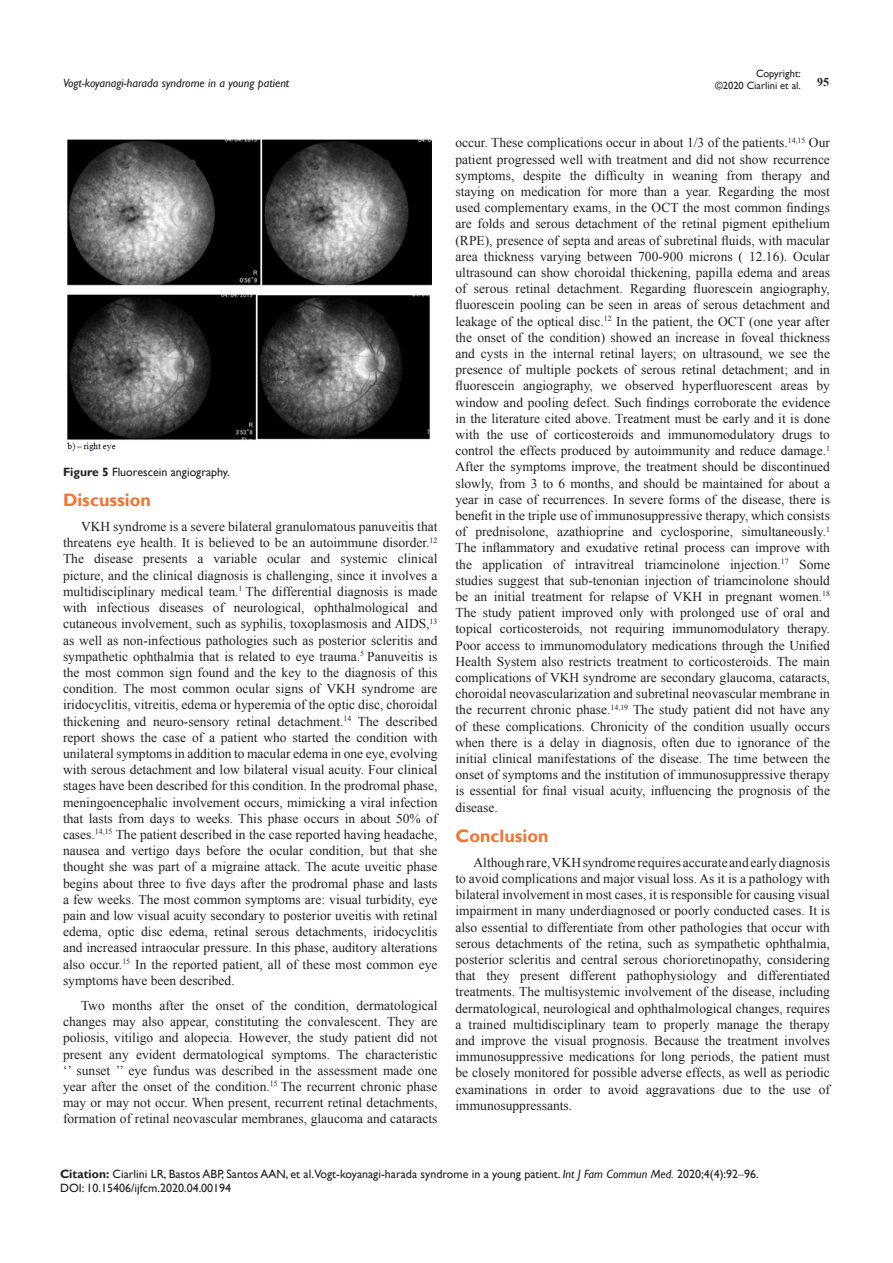
<style>
.page{position:relative;width:893px;height:1263px;background:#fff}
.page>*{position:absolute;margin:0;border:0;box-sizing:border-box;transform-origin:0 0}
.List_Paragraph{font:700 18px "Gill Sans";color:#f37331}
.t1{font:13.5px/16.2px "Times New Roman";color:#231f20;text-align:justify}
.List_Paragraph-2{font:12px/14.4px "Gill Sans";color:#231f20}
.t2{font:italic 12px "Gill Sans";color:#231f20}
.t3{font:700 12px "Times New Roman";color:#231f20}
.t4{font:10.5px/12.6px "Gill Sans";color:#231f20;text-align:right}
.s1{font-weight:700}
.s2{font-style:italic}
.s3{font-family:"Times New Roman"}
</style>
<div class="page">
<img style="left:67px;top:139px;width:365px;height:312px">
<p class="t4" style="left:715px;top:67px;width:87px">Copyright:<br>©2020 Ciarlini et al.</p>
<p class="t2" style="left:63px;top:76px;width:228px">Vogt-koyanagi-harada syndrome in a young patient</p>
<p class="t3" style="left:817px;top:73px;width:13px">95</p>
<p class="List_Paragraph-2" style="left:63px;top:465px;width:168px"><span class="s1">Figure 5</span> Fluorescein angiography.</p>
<p class="List_Paragraph" style="left:63px;top:489px;width:89px">Discussion</p>
<p class="t1" style="left:63px;top:518px;width:376px;text-indent:18px">VKH syndrome is a severe bilateral granulomatous panuveitis that threatens eye health. It is believed to be an autoimmune disorder.<sup>12<br></sup>The disease presents a variable ocular and systemic clinical picture, and the clinical diagnosis is challenging, since it involves a multidisciplinary medical team.<sup>1</sup> The differential diagnosis is made with infectious diseases of neurological, ophthalmological and cutaneous involvement, such as syphilis, toxoplasmosis and AIDS,<sup>13 </sup>as well as non-infectious pathologies such as posterior scleritis and sympathetic ophthalmia that is related to eye trauma.<sup>5</sup> Panuveitis is the most common sign found and the key to the diagnosis of this condition. The most common ocular signs of VKH syndrome are iridocyclitis, vitreitis, edema or hyperemia of the optic disc, choroidal thickening and neuro-sensory retinal detachment.<sup>14</sup> The described report shows the case of a patient who started the condition with unilateral symptoms in addition to macular edema in one eye, evolving with serous detachment and low bilateral visual acuity. Four clinical stages have been described for this condition. In the prodromal phase, meningoencephalic involvement occurs, mimicking a viral infection that lasts from days to weeks. This phase occurs in about 50% of cases.<sup>14,15</sup> The patient described in the case reported having headache, nausea and vertigo days before the ocular condition, but that she thought she was part of a migraine attack. The acute uveitic phase begins about three to five days after the prodromal phase and lasts a few weeks. The most common symptoms are: visual turbidity, eye pain and low visual acuity secondary to posterior uveitis with retinal edema, optic disc edema, retinal serous detachments, iridocyclitis and increased intraocular pressure. In this phase, auditory alterations also occur.<sup>15</sup> In the reported patient, all of these most common eye symptoms have been described.</p>
<p class="t1" style="left:63px;top:997px;width:376px;text-indent:18px">Two months after the onset of the condition, dermatological changes may also appear, constituting the convalescent. They are poliosis, vitiligo and alopecia. However, the study patient did not present any evident dermatological symptoms. The characteristic ‘’ sunset ’’ eye fundus was described in the assessment made one year after the onset of the condition.<sup>15</sup> The recurrent chronic phase may or may not occur. When present, recurrent retinal detachments, formation of retinal neovascular membranes, glaucoma and cataracts</p>
<p class="t1" style="left:455px;top:134px;width:376px">occur. These complications occur in about 1/3 of the patients.<sup>14,15</sup> Our patient progressed well with treatment and did not show recurrence symptoms, despite the difficulty in weaning from therapy and staying on medication for more than a year. Regarding the most used complementary exams, in the OCT the most common findings are folds and serous detachment of the retinal pigment epithelium (RPE), presence of septa and areas of subretinal fluids, with macular area thickness varying between 700-900 microns ( 12.16). Ocular ultrasound can show choroidal thickening, papilla edema and areas of serous retinal detachment. Regarding fluorescein angiography, fluorescein pooling can be seen in areas of serous detachment and leakage of the optical disc.<sup>12</sup> In the patient, the OCT (one year after the onset of the condition) showed an increase in foveal thickness and cysts in the internal retinal layers; on ultrasound, we see the presence of multiple pockets of serous retinal detachment; and in fluorescein angiography, we observed hyperfluorescent areas by window and pooling defect. Such findings corroborate the evidence in the literature cited above. Treatment must be early and it is done with the use of corticosteroids and immunomodulatory drugs to control the effects produced by autoimmunity and reduce damage.<sup>1<br></sup>After the symptoms improve, the treatment should be discontinued slowly, from 3 to 6 months, and should be maintained for about a year in case of recurrences. In severe forms of the disease, there is benefit in the triple use of immunosuppressive therapy, which consists of prednisolone, azathioprine and cyclosporine, simultaneously.<sup>1<br></sup>The inflammatory and exudative retinal process can improve with the application of intravitreal triamcinolone injection.<sup>17</sup> Some studies suggest that sub-tenonian injection of triamcinolone should be an initial treatment for relapse of VKH in pregnant women.<sup>18<br></sup>The study patient improved only with prolonged use of oral and topical corticosteroids, not requiring immunomodulatory therapy.<br>Poor access to immunomodulatory medications through the Unified Health System also restricts treatment to corticosteroids. The main complications of VKH syndrome are secondary glaucoma, cataracts, choroidal neovascularization and subretinal neovascular membrane in the recurrent chronic phase.<sup>14,19</sup> The study patient did not have any of these complications. Chronicity of the condition usually occurs when there is a delay in diagnosis, often due to ignorance of the initial clinical manifestations of the disease. The time between the onset of symptoms and the institution of immunosuppressive therapy is essential for final visual acuity, influencing the prognosis of the disease.</p>
<p class="List_Paragraph" style="left:455px;top:825px;width:95px">Conclusion</p>
<p class="t1" style="left:455px;top:854px;width:376px;text-indent:18px">Although rare, VKH syndrome requires accurate and early diagnosis to avoid complications and major visual loss. As it is a pathology with bilateral involvement in most cases, it is responsible for causing visual impairment in many underdiagnosed or poorly conducted cases. It is also essential to differentiate from other pathologies that occur with serous detachments of the retina, such as sympathetic ophthalmia, posterior scleritis and central serous chorioretinopathy, considering that they present different pathophysiology and differentiated treatments. The multisystemic involvement of the disease, including dermatological, neurological and ophthalmological changes, requires a trained multidisciplinary team to properly manage the therapy and improve the visual prognosis. Because the treatment involves immunosuppressive medications for long periods, the patient must be closely monitored for possible adverse effects, as well as periodic examinations in order to avoid aggravations due to the use of immunosuppressants.</p>
<p class="List_Paragraph-2" style="left:60px;top:1167px;width:700px"><span class="s1">Citation:</span> Ciarlini LR, Bastos ABP, Santos AAN, et al.Vogt-koyanagi-harada syndrome in a young patient. <span class="s2">Int J Fam Commun Med.</span> 2020;4(4):92<span class="s3">‒</span>96.<br>DOI: 10.15406/ijfcm.2020.04.00194</p>
</div>
